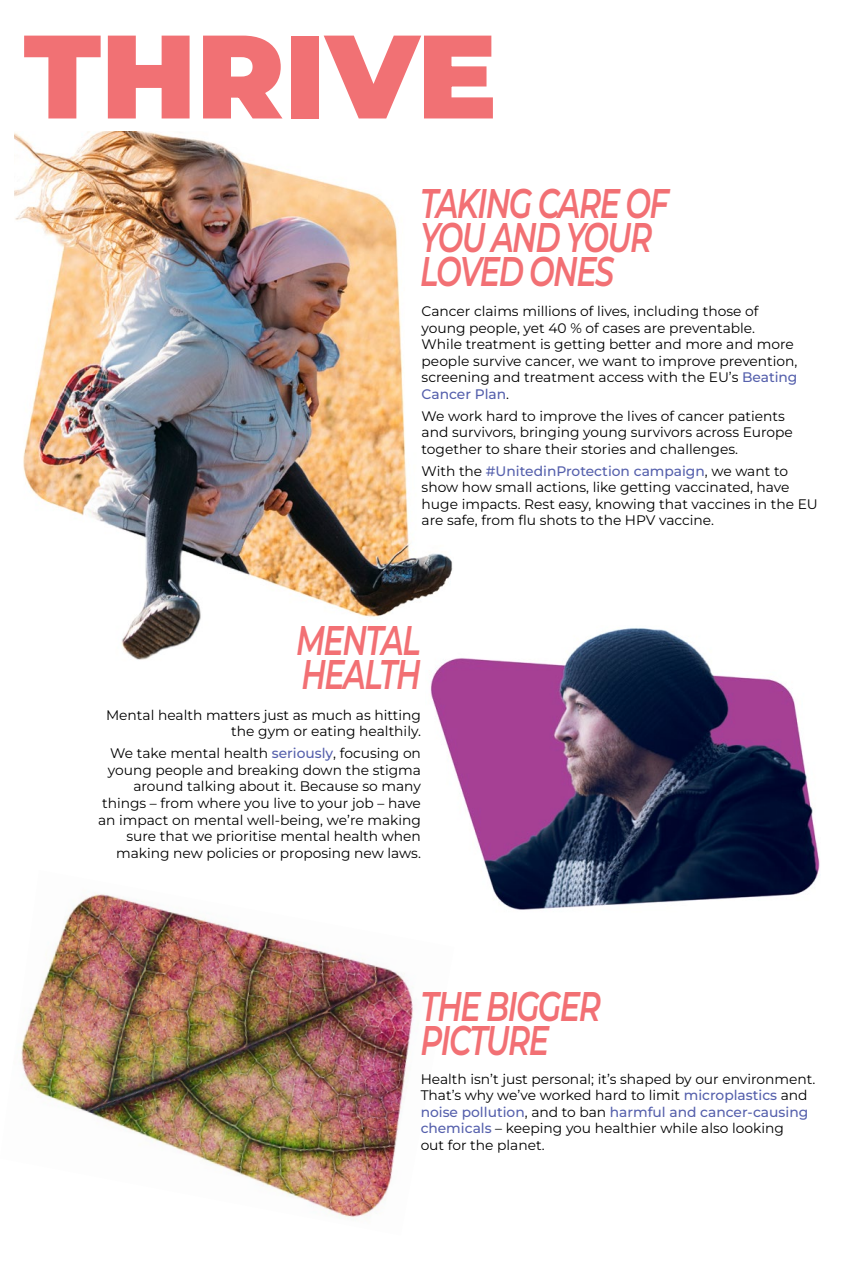
<style>
.page{position:relative;width:842px;height:1263px;background:#fff}
.page>*{position:absolute;margin:0;border:0;box-sizing:border-box;transform-origin:0 0}
.t1{font:900 118.35px "Montserrat";color:#f17174}
.H2{font:italic 600 41.4px/34.2px "Montserrat";letter-spacing:-.05em;color:#f27074;scale:.73 1}
.P1{font:13.8px/16.5px "Montserrat";color:#000}
.s1{font-weight:500;color:#5560ac}
</style>
<div class="page">
<img style="left:14px;top:132px;width:439px;height:528px">
<img style="left:425px;top:625px;width:395px;height:285px">
<img style="left:21px;top:870px;width:433px;height:348px">
<h1 class="t1" style="left:24px;top:-12px;width:475px">THRIVE</h1>
<p class="H2" style="left:420px;top:184px;width:342px">TAKING CARE OF<br>YOU AND YOUR<br>LOVED ONES</p>
<p class="P1" style="left:422px;top:302px;width:377px">Cancer claims millions of lives, including those of young people, yet 40 % of cases are preventable.<br>While treatment is getting better and more and more people survive cancer, we want to improve prevention, screening and treatment access with the EU’s <span class="s1">Beating Cancer Plan</span>.</p>
<p class="P1" style="left:422px;top:407px;width:373px">We work hard to improve the lives of cancer patients and survivors, bringing young survivors across Europe together to share their stories and challenges.</p>
<p class="P1" style="left:422px;top:462px;width:398px">With the <span class="s1">#UnitedinProtection campaign</span>, we want to show how small actions, like getting vaccinated, have huge impacts. Rest easy, knowing that vaccines in the EU are safe, from flu shots to the HPV vaccine.</p>
<p class="H2" style="left:296px;top:621px;width:172px">MENTAL<br>HEALTH</p>
<p class="P1" style="left:106px;top:706px;width:316px;text-align:right">Mental health matters just as much as hitting the gym or eating healthily.</p>
<p class="P1" style="left:98px;top:745px;width:324px;text-align:right">We take mental health <span class="s1">seriously</span>, focusing on young people and breaking down the stigma around talking about it. Because so many things – from where you live to your job – have an impact on mental well-being, we’re making sure that we prioritise mental health when making new policies or proposing new laws.</p>
<p class="H2" style="left:421px;top:987px;width:248px">THE BIGGER<br>PICTURE</p>
<p class="P1" style="left:421px;top:1070px;width:396px">Health isn’t just personal; it’s shaped by our environment.<br>That’s why we’ve worked hard to limit <span class="s1">microplastics</span> and <span class="s1">noise pollution</span>, and to ban <span class="s1">harmful and cancer-causing chemicals</span> – keeping you healthier while also looking<br>out for the planet.</p>
</div>
